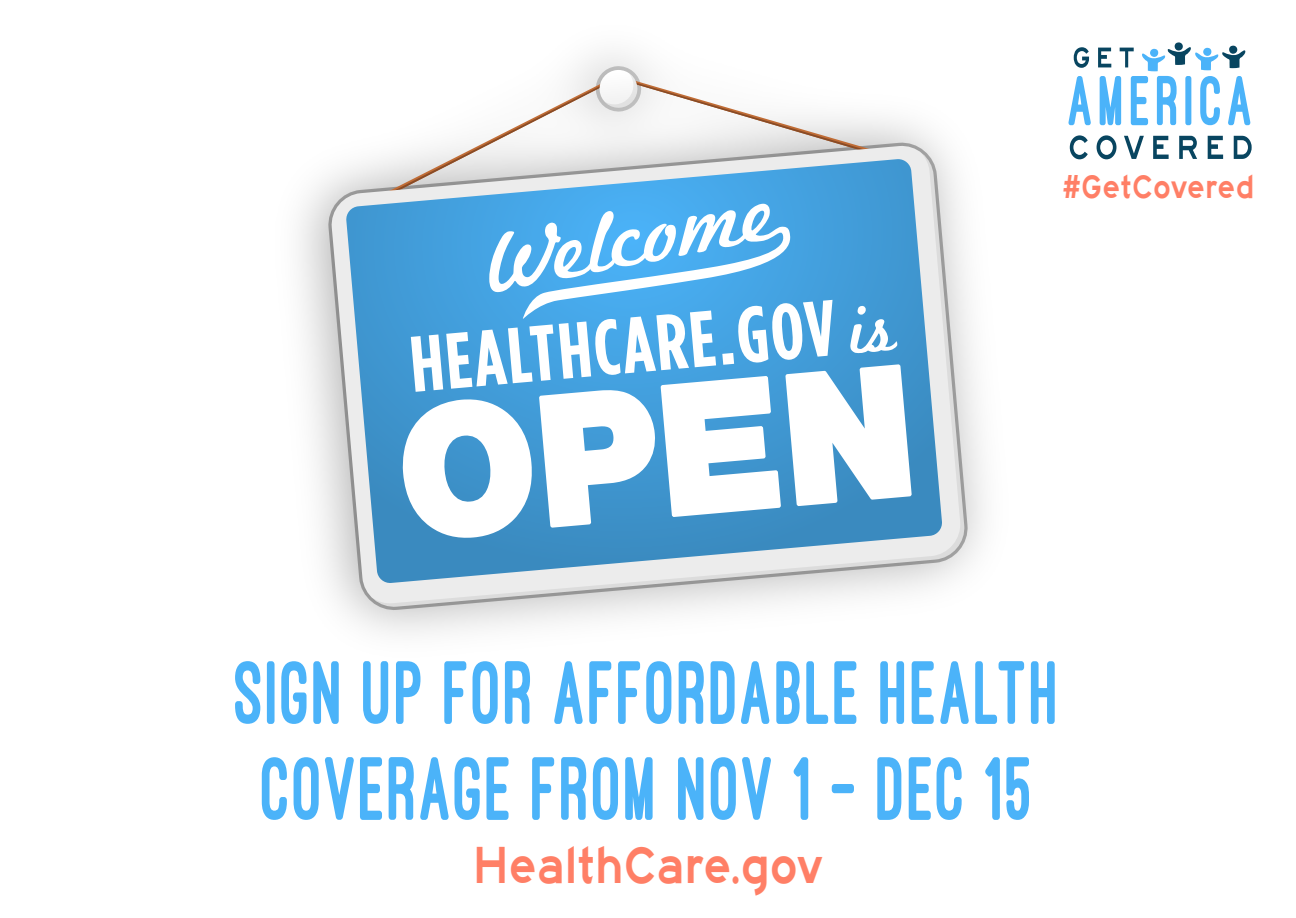
<style>
.page{position:relative;width:1296px;height:918px;background:#fff}
.page>*{position:absolute;margin:0;border:0;box-sizing:border-box;transform-origin:0 0}
.t1{font:800 93px/96px "Ostrich Sans";letter-spacing:.015em;color:#4bb3f9;scale:.82 1}
.t2{font:700 78.6px "Gotham Condensed";color:#fff}
.t3{font:53.7px "Highway Gothic Expanded";color:#ff7f66;scale:.82 1}
.t4{font:34.2px "Highway Gothic Expanded";color:#ff7f66;scale:.82 1}
.s1{font-family:"Marketing Script";font-weight:400;font-size:70.2px}
</style>
<div class="page">
<svg style="left:1074px;top:47px;width:15px;height:21px"></svg>
<svg style="left:1068px;top:76px;width:23px;height:49px"></svg>
<svg style="left:1070px;top:135px;width:18px;height:24px"></svg>
<svg style="left:1097px;top:135px;width:19px;height:24px"></svg>
<svg style="left:1124px;top:136px;width:20px;height:23px"></svg>
<svg style="left:1153px;top:136px;width:16px;height:23px"></svg>
<svg style="left:1179px;top:136px;width:18px;height:23px"></svg>
<svg style="left:1208px;top:136px;width:15px;height:23px"></svg>
<svg style="left:1234px;top:136px;width:18px;height:23px"></svg>
<svg style="left:1175px;top:42px;width:8px;height:9px"></svg>
<svg style="left:1098px;top:45px;width:153px;height:80px"></svg>
<svg style="left:330px;top:145px;width:636px;height:463px;fill:#e7e7e7"></svg>
<svg style="left:346px;top:159px;width:26px;height:425px;background:#b7ccda"></svg>
<svg style="left:372px;top:152px;width:592px;height:455px;background:#8ebbd9"></svg>
<svg style="left:403px;top:364px;width:509px;height:175px"></svg>
<svg style="left:353px;top:66px;width:557px;height:254px"></svg>
<p class="t2" style="left:406px;top:319px;width:488px;rotate:-5deg">HEALTHCARE.GOV <span class="s1">is</span></p>
<p class="t4" style="left:1063px;top:169px;width:234px">#GetCovered</p>
<p class="t1" style="left:235px;top:646px;width:1009px">SIGN UP FOR AFFORDABLE HEALTH<br>COVERAGE FROM NOV 1 - DEC 15</p>
<p class="t3" style="left:473px;top:836px;width:428px">HealthCare.gov</p>
</div>
